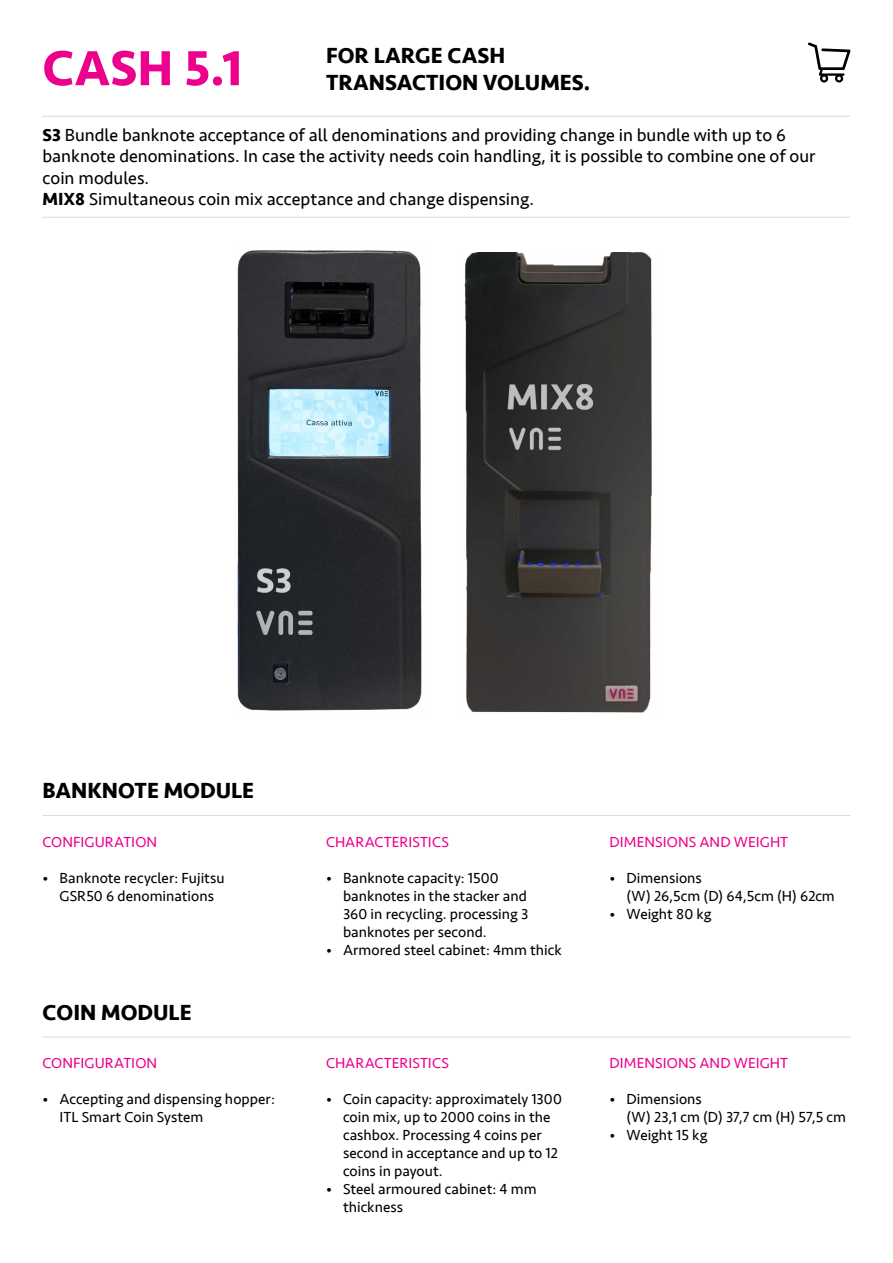
<style>
.page{position:relative;width:893px;height:1263px;background:#fff}
.page>*{position:absolute;margin:0;border:0;box-sizing:border-box;transform-origin:0 0}
.t1{font:700 51px "Seravek";color:#ed008c}
.t2{font:700 22.5px/27px "Seravek";color:#000}
.t3{font:18px/21.6px "Seravek";color:#000}
.t4{font:15px/18px "Seravek";color:#000}
.t5{font:15px "Seravek";letter-spacing:.005em;color:#ed008c}
.s1{font-weight:700}
</style>
<div class="page">
<svg style="left:808px;top:42px;width:42px;height:41px"></svg>
<hr style="left:43px;top:217px;width:807px;height:1px;background:#dadada">
<hr style="left:43px;top:116px;width:807px;height:1px;background:#dadada">
<hr style="left:43px;top:815px;width:807px;height:1px;background:#dadada">
<hr style="left:43px;top:1037px;width:807px;height:1px;background:#dadada">
<img style="left:237px;top:250px;width:185px;height:461px">
<img style="left:464px;top:252px;width:188px;height:461px">
<h1 class="t1" style="left:43px;top:27px;width:201px">CASH 5.1</h1>
<h2 class="t2" style="left:326px;top:42px;width:266px">FOR LARGE CASH<br>TRANSACTION VOLUMES.</h2>
<p class="t3" style="left:43px;top:124px;width:775px"><span class="s1">S3</span> Bundle banknote acceptance of all denominations and providing change in bundle with up to 6 banknote denominations. In case the activity needs coin handling, it is possible to combine one of our coin modules.<br><span class="s1">MIX8</span> Simultaneous coin mix acceptance and change dispensing.</p>
<h2 class="t2" style="left:43px;top:777px;width:213px">BANKNOTE MODULE</h2>
<p class="t5" style="left:43px;top:830px;width:116px">CONFIGURATION</p>
<p class="t4" style="left:43px;top:868px;width:184px;text-align:center">• Banknote recycler: Fujitsu<br>GSR50 6 denominations</p>
<h2 class="t2" style="left:43px;top:998px;width:151px">COIN MODULE</h2>
<p class="t5" style="left:43px;top:1051px;width:116px">CONFIGURATION</p>
<p class="t4" style="left:60px;top:1090px;width:217px;text-indent:-17px">• Accepting and dispensing hopper:<br>ITL Smart Coin System</p>
<p class="t5" style="left:326px;top:830px;width:124px">CHARACTERISTICS</p>
<p class="t4" style="left:343px;top:868px;width:187px;text-indent:-17px">• Banknote capacity: 1500 banknotes in the stacker and<br>360 in recycling. processing 3 banknotes per second.</p>
<p class="t4" style="left:326px;top:940px;width:237px">• Armored steel cabinet: 4mm thick</p>
<p class="t5" style="left:326px;top:1051px;width:124px">CHARACTERISTICS</p>
<p class="t4" style="left:343px;top:1090px;width:220px;text-indent:-17px">• Coin capacity: approximately 1300 coin mix, up to 2000 coins in the cashbox. Processing 4 coins per second in acceptance and up to 12 coins in payout.</p>
<p class="t4" style="left:343px;top:1180px;width:195px;text-indent:-17px">• Steel armoured cabinet: 4 mm thickness</p>
<p class="t5" style="left:609px;top:830px;width:180px">DIMENSIONS AND WEIGHT</p>
<p class="t4" style="left:626px;top:868px;width:210px;text-indent:-17px">• Dimensions<br>(W) 26,5cm (D) 64,5cm (H) 62cm</p>
<p class="t4" style="left:609px;top:904px;width:104px">• Weight 80 kg</p>
<p class="t5" style="left:609px;top:1051px;width:180px">DIMENSIONS AND WEIGHT</p>
<p class="t4" style="left:626px;top:1090px;width:221px;text-indent:-17px">• Dimensions<br>(W) 23,1 cm (D) 37,7 cm (H) 57,5 cm</p>
<p class="t4" style="left:609px;top:1126px;width:99px">• Weight 15 kg</p>
</div>
